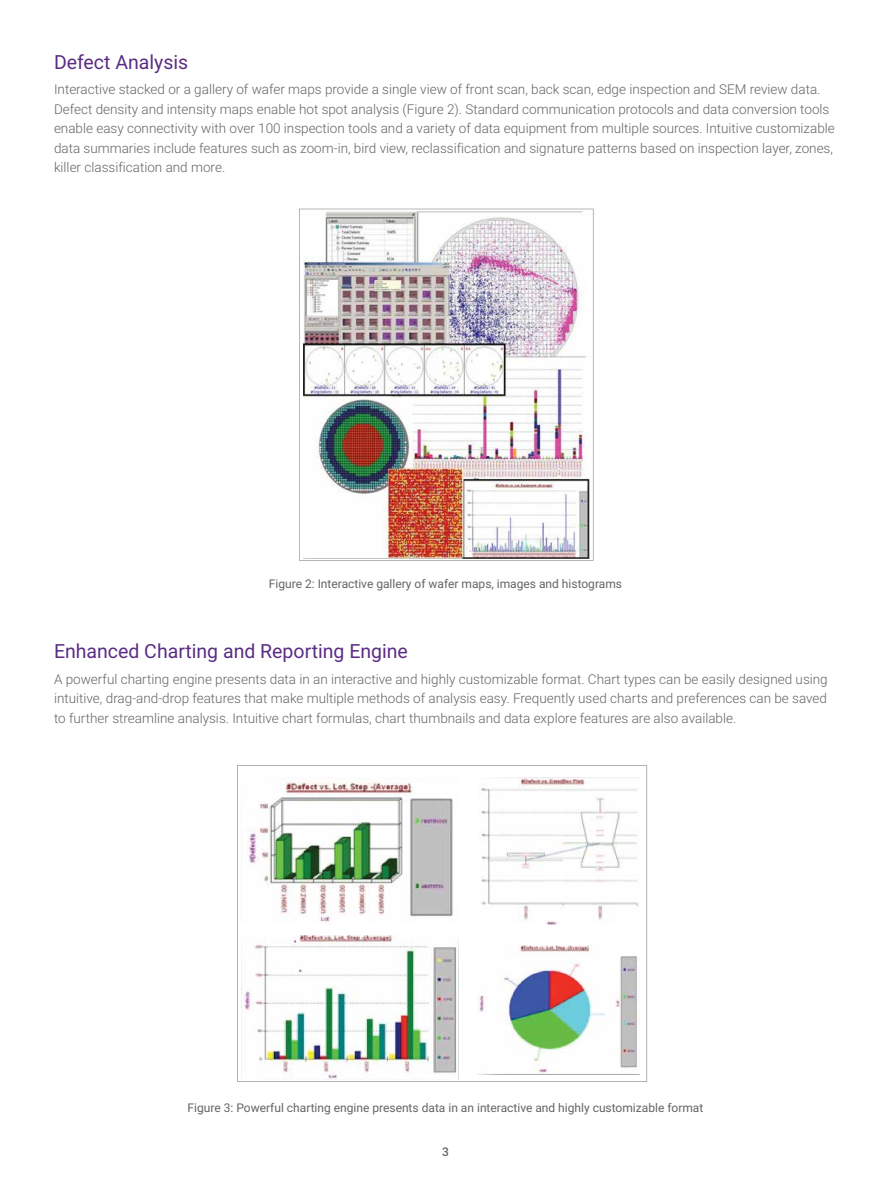
<style>
.page{position:relative;width:891px;height:1188px;background:#fff}
.page>*{position:absolute;margin:0;border:0;box-sizing:border-box;transform-origin:0 0}
.HEADING_1{font:19.5px "Roboto";color:#5a2c82}
.BODY_COPY{font:300 13.5px/19.5px "Roboto";color:#636466}
.FIGURE_CAPTION{font:12px "Roboto";color:#636466}
.t1{font:500 12px "Roboto";color:#636466}
</style>
<div class="page">
<svg style="left:299px;top:209px;width:294px;height:352px"></svg>
<img style="left:303px;top:212px;width:286px;height:347px">
<svg style="left:237px;top:765px;width:410px;height:317px"></svg>
<img style="left:241px;top:777px;width:218px;height:147px">
<img style="left:480px;top:777px;width:159px;height:147px">
<img style="left:241px;top:936px;width:218px;height:143px">
<img style="left:477px;top:945px;width:162px;height:129px">
<p class="HEADING_1" style="left:54px;top:48px;width:136px">Defect Analysis</p>
<p class="BODY_COPY" style="left:54px;top:79px;width:782px">Interactive stacked or a gallery of wafer maps provide a single view of front scan, back scan, edge inspection and SEM review data.<br>Defect density and intensity maps enable hot spot analysis (Figure 2). Standard communication protocols and data conversion tools enable easy connectivity with over 100 inspection tools and a variety of data equipment from multiple sources. Intuitive customizable data summaries include features such as zoom-in, bird view, reclassification and signature patterns based on inspection layer, zones, killer classification and more.</p>
<p class="FIGURE_CAPTION" style="left:269px;top:575px;width:355px">Figure 2: Interactive gallery of wafer maps, images and histograms</p>
<p class="HEADING_1" style="left:54px;top:637px;width:355px">Enhanced Charting and Reporting Engine</p>
<p class="BODY_COPY" style="left:54px;top:669px;width:775px;text-align:justify">A powerful charting engine presents data in an interactive and highly customizable format. Chart types can be easily designed using intuitive, drag-and-drop features that make multiple methods of analysis easy. Frequently used charts and preferences can be saved to further streamline analysis. Intuitive chart formulas, chart thumbnails and data explore features are also available.</p>
<p class="FIGURE_CAPTION" style="left:188px;top:1099px;width:517px">Figure 3: Powerful charting engine presents data in an interactive and highly customizable format</p>
<p class="t1" style="left:442px;top:1144px;width:8px">3</p>
</div>
